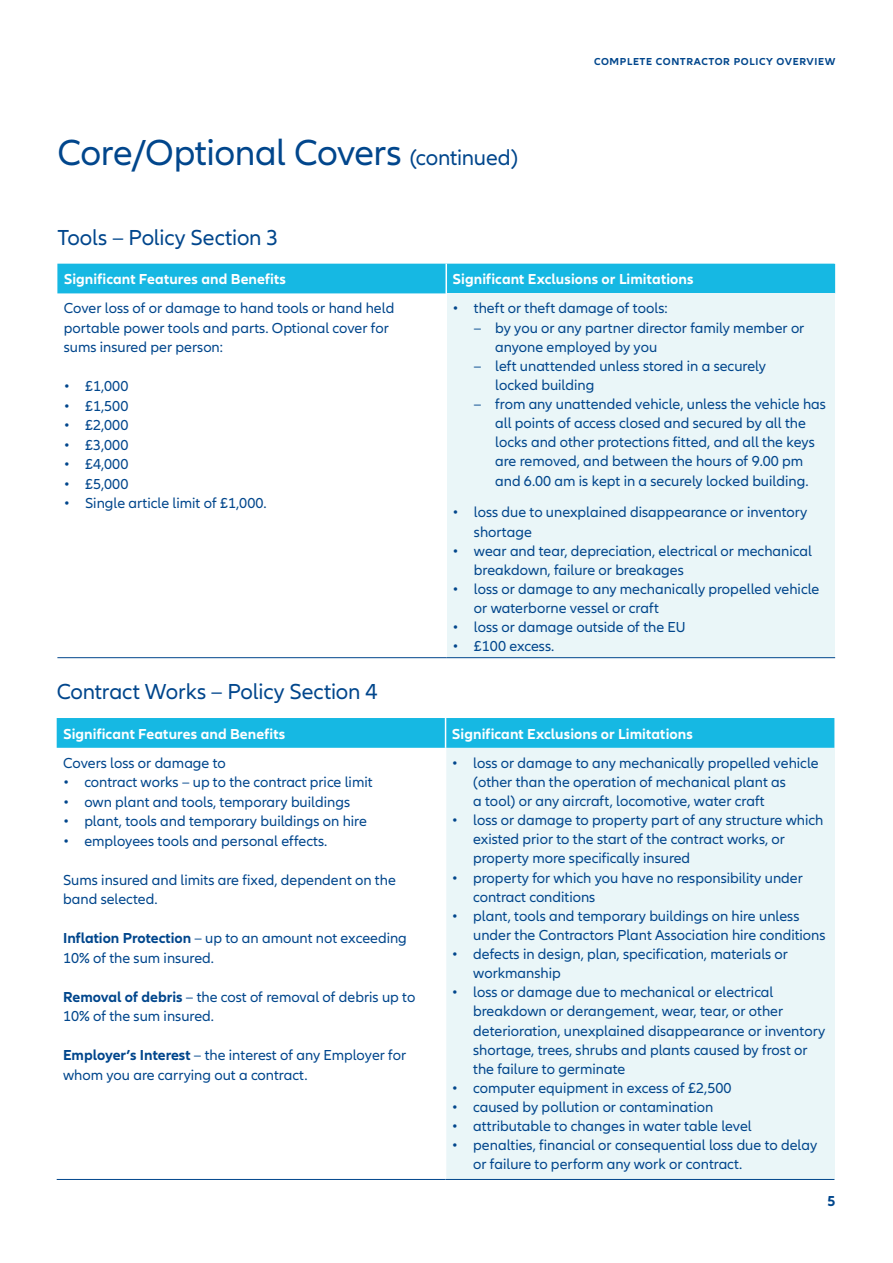
<style>
.page{position:relative;width:893px;height:1263px;background:#fff}
.page>*{position:absolute;margin:0;border:0;box-sizing:border-box;transform-origin:0 0}
.t1{font:37.5px "Allianz Neo";letter-spacing:-.015em;color:#01468c}
.Subheadline___CTA_15{font:22.5px "Allianz Neo";letter-spacing:-.005em;color:#01468c}
.t2{font:15px/19.2px "Allianz Neo";color:#01468c}
.Subhead_2_blue_bold{font:700 15px "Allianz Neo";letter-spacing:.005em;color:#fff}
.t3{font:700 15px "Allianz Neo";color:#01468c}
.t4{font:700 10.5px "Allianz Neo";letter-spacing:.06em;color:#01468c}
.s1{font-size:22.5px}
.s2{font-weight:700}
</style>
<div class="page">
<div style="left:57px;top:264px;width:778px;height:29px;background:#16b8e3"></div>
<div style="left:446px;top:293px;width:389px;height:365px;background:#eaf6f8"></div>
<hr style="left:445px;top:264px;width:2px;height:29px;background:#fff">
<hr style="left:445px;top:293px;width:2px;height:364px;background:#fff">
<hr style="left:57px;top:657px;width:389px;height:1px;background:#01468c">
<hr style="left:446px;top:657px;width:389px;height:1px;background:#01468c">
<div style="left:57px;top:718px;width:777px;height:30px;background:#16b8e3"></div>
<div style="left:446px;top:748px;width:388px;height:431px;background:#eaf6f8"></div>
<hr style="left:445px;top:718px;width:1px;height:30px;background:#fff">
<hr style="left:57px;top:1179px;width:389px;height:1px;background:#01468c">
<hr style="left:446px;top:1179px;width:388px;height:1px;background:#01468c">
<p class="t1" style="left:57px;top:132px;width:462px">Core/Optional Covers <span class="s1">(continued)</span></p>
<p class="t4" style="left:594px;top:56px;width:243px">COMPLETE CONTRACTOR POLICY OVERVIEW</p>
<p class="Subheadline___CTA_15" style="left:57px;top:224px;width:223px">Tools – Policy Section 3</p>
<p class="Subhead_2_blue_bold" style="left:64px;top:271px;width:224px">Significant Features and Benefits</p>
<p class="Subhead_2_blue_bold" style="left:453px;top:271px;width:242px">Significant Exclusions or Limitations</p>
<p class="t2" style="left:64px;top:299px;width:332px">Cover loss of or damage to hand tools or hand held portable power tools and parts. Optional cover for</p>
<p class="t2" style="left:64px;top:338px;width:161px">sums insured per person:</p>
<p class="t2" style="left:64px;top:377px;width:66px">• £1,000</p>
<p class="t2" style="left:64px;top:397px;width:66px">• £1,500</p>
<p class="t2" style="left:64px;top:416px;width:66px">• £2,000</p>
<p class="t2" style="left:64px;top:436px;width:66px">• £3,000</p>
<p class="t2" style="left:64px;top:455px;width:66px">• £4,000</p>
<p class="t2" style="left:64px;top:475px;width:66px">• £5,000</p>
<p class="t2" style="left:64px;top:494px;width:204px">• Single article limit of £1,000.</p>
<p class="t2" style="left:453px;top:299px;width:216px">• theft or theft damage of tools:</p>
<p class="t2" style="left:495px;top:318px;width:311px;text-indent:-21px">– by you or any partner director family member or anyone employed by you</p>
<p class="t2" style="left:474px;top:357px;width:293px">– left unattended unless stored in a securely</p>
<p class="t2" style="left:495px;top:376px;width:101px">locked building</p>
<p class="t2" style="left:474px;top:395px;width:354px;text-align:center">– from any unattended vehicle, unless the vehicle has all points of access closed and secured by all the</p>
<p class="t2" style="left:495px;top:433px;width:321px">locks and other protections fitted, and all the keys</p>
<p class="t2" style="left:495px;top:452px;width:310px">are removed, and between the hours of 9.00 pm</p>
<p class="t2" style="left:495px;top:471px;width:315px">and 6.00 am is kept in a securely locked building.</p>
<p class="t2" style="left:474px;top:503px;width:335px;text-indent:-21px">• loss due to unexplained disappearance or inventory shortage</p>
<p class="t2" style="left:474px;top:541px;width:339px;text-indent:-21px">• wear and tear, depreciation, electrical or mechanical breakdown, failure or breakages</p>
<p class="t2" style="left:453px;top:580px;width:368px">• loss or damage to any mechanically propelled vehicle</p>
<p class="t2" style="left:474px;top:599px;width:186px">or waterborne vessel or craft</p>
<p class="t2" style="left:453px;top:618px;width:234px">• loss or damage outside of the EU</p>
<p class="t2" style="left:453px;top:637px;width:103px">• £100 excess.</p>
<p class="Subheadline___CTA_15" style="left:57px;top:679px;width:322px">Contract Works – Policy Section 4</p>
<p class="Subhead_2_blue_bold" style="left:63px;top:725px;width:224px">Significant Features and Benefits</p>
<p class="Subhead_2_blue_bold" style="left:452px;top:725px;width:242px">Significant Exclusions or Limitations</p>
<p class="t2" style="left:63px;top:753px;width:164px">Covers loss or damage to</p>
<p class="t2" style="left:63px;top:773px;width:311px">• contract works – up to the contract price limit</p>
<p class="t2" style="left:63px;top:792px;width:288px">• own plant and tools, temporary buildings</p>
<p class="t2" style="left:63px;top:812px;width:305px">• plant, tools and temporary buildings on hire</p>
<p class="t2" style="left:63px;top:831px;width:266px">• employees tools and personal effects.</p>
<p class="t2" style="left:63px;top:870px;width:334px">Sums insured and limits are fixed, dependent on the</p>
<p class="t2" style="left:63px;top:890px;width:96px">band selected.</p>
<p class="t2" style="left:63px;top:929px;width:345px"><span class="s2">Inflation Protection</span> – up to an amount not exceeding</p>
<p class="t2" style="left:63px;top:948px;width:152px">10% of the sum insured.</p>
<p class="t2" style="left:63px;top:987px;width:354px"><span class="s2">Removal of debris</span> – the cost of removal of debris up to<br>10% of the sum insured.</p>
<p class="t2" style="left:63px;top:1046px;width:345px"><span class="s2">Employer’s Interest</span> – the interest of any Employer for whom you are carrying out a contract.</p>
<p class="t2" style="left:473px;top:753px;width:347px;text-indent:-21px">• loss or damage to any mechanically propelled vehicle (other than the operation of mechanical plant as</p>
<p class="t2" style="left:473px;top:792px;width:293px">a tool) or any aircraft, locomotive, water craft</p>
<p class="t2" style="left:473px;top:811px;width:352px;text-indent:-21px">• loss or damage to property part of any structure which existed prior to the start of the contract works, or</p>
<p class="t2" style="left:473px;top:849px;width:219px">property more specifically insured</p>
<p class="t2" style="left:473px;top:868px;width:331px;text-indent:-21px">• property for which you have no responsibility under contract conditions</p>
<p class="t2" style="left:452px;top:906px;width:349px">• plant, tools and temporary buildings on hire unless</p>
<p class="t2" style="left:473px;top:926px;width:354px">under the Contractors Plant Association hire conditions</p>
<p class="t2" style="left:473px;top:945px;width:316px;text-indent:-21px">• defects in design, plan, specification, materials or workmanship</p>
<p class="t2" style="left:473px;top:983px;width:353px;text-indent:-21px">• loss or damage due to mechanical or electrical breakdown or derangement, wear, tear, or other deterioration, unexplained disappearance or inventory shortage, trees, shrubs and plants caused by frost or</p>
<p class="t2" style="left:473px;top:1059px;width:154px">the failure to germinate</p>
<p class="t2" style="left:452px;top:1079px;width:281px">• computer equipment in excess of £2,500</p>
<p class="t2" style="left:452px;top:1098px;width:263px">• caused by pollution or contamination</p>
<p class="t2" style="left:452px;top:1117px;width:301px">• attributable to changes in water table level</p>
<p class="t2" style="left:452px;top:1136px;width:367px">• penalties, financial or consequential loss due to delay</p>
<p class="t2" style="left:473px;top:1155px;width:271px">or failure to perform any work or contract.</p>
<p class="t3" style="left:827px;top:1192px;width:10px">5</p>
</div>
